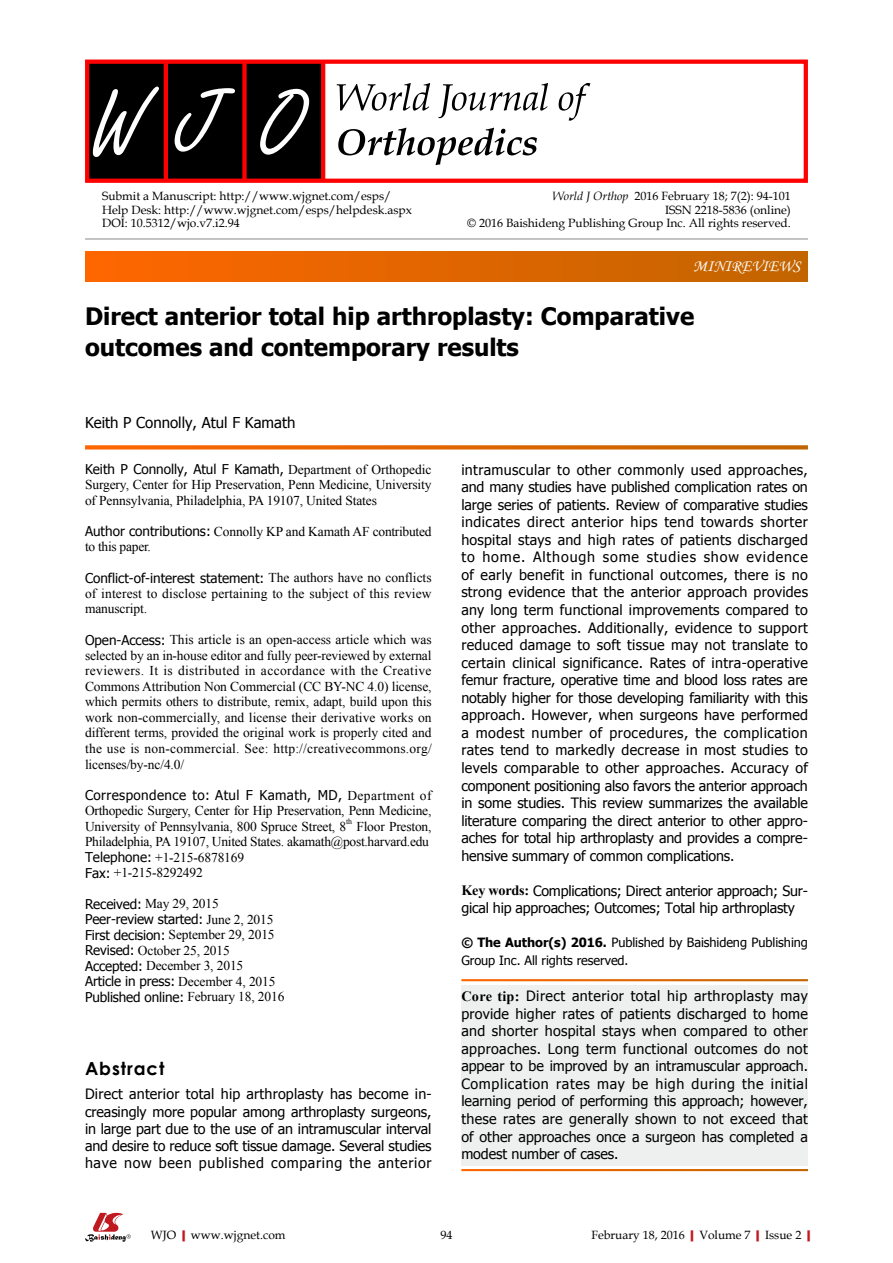
<style>
.page{position:relative;width:893px;height:1263px;background:#fff}
.page>*{position:absolute;margin:0;border:0;box-sizing:border-box;transform-origin:0 0}
.t1{font:700 24px/31.5px "Tahoma";color:#000}
.t2{font:700 18px "Century Gothic";letter-spacing:.05em;color:#000}
.t3{font:16.5px "Monotype Corsiva";color:#fff}
.t4{font:15px "Tahoma";color:#000}
.t5{font:14.25px/17.5px "Tahoma";letter-spacing:-.01em;color:#000;text-align:justify}
.t6{font:13.5px/15.6px "Times New Roman";letter-spacing:-.01em;color:#000;text-align:justify}
.t7{font:12.75px/17.5px "Tahoma";letter-spacing:-.005em;color:#000}
.t8{font:12px/13.5px "Book Antiqua";color:#000}
.t9{font:7.8px "Times New Roman";color:#000}
.s1{font-style:italic}
.s2{font-family:"Tahoma"}
.s3{font-family:"Times New Roman";font-weight:700}
.s4{font-weight:700}
.s5{font-weight:700;color:#c01920}
</style>
<div class="page">
<div style="left:461px;top:985px;width:347px;height:180px;background:#eeefef"></div>
<div style="left:85px;top:252px;width:723px;height:29px;background:linear-gradient(to right,#f60,#c16500)"></div>
<hr style="left:85px;top:239px;width:723px;height:1px;background:#898989">
<svg style="left:85px;top:445px;width:723px;height:4px;background:#e26f11"></svg>
<svg style="left:85px;top:1213px;width:46px;height:29px"></svg>
<div style="left:87px;top:61px;width:236px;height:121px;background:#000"></div>
<hr style="left:164px;top:61px;width:4px;height:121px;background:#f00">
<div style="left:242px;top:61px;width:5px;height:121px;background:#f00"></div>
<hr style="left:321px;top:61px;width:4px;height:121px;background:#f00">
<div style="left:85px;top:60px;width:723px;height:123px;border:4px solid #f00"></div>
<svg style="left:260px;top:89px;width:49px;height:66px"></svg>
<svg style="left:175px;top:88px;width:60px;height:64px"></svg>
<svg style="left:93px;top:87px;width:66px;height:70px"></svg>
<svg style="left:337px;top:83px;width:253px;height:38px"></svg>
<svg style="left:338px;top:128px;width:199px;height:37px"></svg>
<p class="t8" style="left:102px;top:189px;width:311px">Submit a Manuscript: http://www.wjgnet.com/esps/<br>Help Desk: http://www.wjgnet.com/esps/helpdesk.aspx<br>DOI: 10.5312/wjo.v7.i2.94</p>
<p class="t8" style="left:467px;top:189px;width:325px;text-align:right"><span class="s1">World J Orthop</span> 2016 February 18; 7(2): 94-101<br>ISSN 2218-5836 (online)<br>© 2016 Baishideng Publishing Group Inc. All rights reserved.</p>
<p class="t3" style="left:693px;top:256px;width:109px">MINIREVIEWS</p>
<p class="t1" style="left:85px;top:299px;width:611px">Direct anterior total hip arthroplasty: Comparative outcomes and contemporary results</p>
<p class="t4" style="left:85px;top:413px;width:212px">Keith P Connolly, Atul F Kamath</p>
<p class="t6" style="left:85px;top:462px;width:348px"><span class="s2">Keith P Connolly, Atul F Kamath,</span> Department of Orthopedic Surgery, Center for Hip Preservation, Penn Medicine, University of Pennsylvania, Philadelphia, PA 19107, United States</p>
<p class="t6" style="left:85px;top:523px;width:348px"><span class="s2">Author contributions:</span> Connolly KP and Kamath AF contributed to this paper.</p>
<p class="t6" style="left:85px;top:570px;width:348px"><span class="s2">Conflict-of-interest statement:</span> The authors have no conflicts of interest to disclose pertaining to the subject of this review manuscript.</p>
<p class="t6" style="left:85px;top:632px;width:348px"><span class="s2">Open-Access:</span> This article is an open-access article which was selected by an in-house editor and fully peer-reviewed by external reviewers. It is distributed in accordance with the Creative Commons Attribution Non Commercial (CC BY-NC 4.0) license, which permits others to distribute, remix, adapt, build upon this work non-commercially, and license their derivative works on different terms, provided the original work is properly cited and the use is non-commercial. See: http://creativecommons.org/ licenses/by-nc/4.0/</p>
<p class="t6" style="left:85px;top:788px;width:348px"><span class="s2">Correspondence to: Atul F Kamath, MD,</span> Department of Orthopedic Surgery, Center for Hip Preservation, Penn Medicine, University of Pennsylvania, 800 Spruce Street, 8</p>
<p class="t9" style="left:346px;top:816px;width:8px">th</p>
<p class="t6" style="left:85px;top:818px;width:348px;text-align:left;text-indent:271px">Floor Preston, Philadelphia, PA 19107, United States. akamath@post.harvard.edu <span class="s2">Telephone:</span> +1-215-6878169<br><span class="s2">Fax:</span> +1-215-8292492</p>
<p class="t6" style="left:85px;top:896px;width:201px;text-align:left"><span class="s2">Received:</span> May 29, 2015<br><span class="s2">Peer-review started:</span> June 2, 2015<br><span class="s2">First decision:</span> September 29, 2015<br><span class="s2">Revised:</span> October 25, 2015<br><span class="s2">Accepted:</span> December 3, 2015<br><span class="s2">Article in press:</span> December 4, 2015<br><span class="s2">Published online:</span> February 18, 2016</p>
<p class="t2" style="left:85px;top:1055px;width:81px">Abstract</p>
<p class="t5" style="left:85px;top:1085px;width:348px">Direct anterior total hip arthroplasty has become in&shy;creasingly more popular among arthroplasty surgeons, in large part due to the use of an intramuscular interval and desire to reduce soft tissue damage. Several studies have now been published comparing the anterior</p>
<p class="t5" style="left:461px;top:460px;width:348px">intramuscular to other commonly used approaches, and many studies have published complication rates on large series of patients. Review of comparative studies indicates direct anterior hips tend towards shorter hospital stays and high rates of patients discharged to home. Although some studies show evidence of early benefit in functional outcomes, there is no strong evidence that the anterior approach provides any long term functional improvements compared to other approaches. Additionally, evidence to support reduced damage to soft tissue may not translate to certain clinical significance. Rates of intra-operative femur fracture, operative time and blood loss rates are notably higher for those developing familiarity with this approach. However, when surgeons have performed a modest number of procedures, the complication rates tend to markedly decrease in most studies to levels comparable to other approaches. Accuracy of component positioning also favors the anterior approach in some studies. This review summarizes the available literature comparing the direct anterior to other appro&shy;aches for total hip arthroplasty and provides a compre&shy;hensive summary of common complications.</p>
<p class="t5" style="left:461px;top:881px;width:347px"><span class="s3">Key words:</span> Complications; Direct anterior approach; Sur&shy;gical hip approaches; Outcomes; Total hip arthroplasty</p>
<p class="t7" style="left:461px;top:933px;width:348px"><span class="s4">© The Author(s) 2016.</span> Published by Baishideng Publishing<br>Group Inc. All rights reserved.</p>
<p class="t5" style="left:461px;top:986px;width:348px"><span class="s3">Core tip:</span> Direct anterior total hip arthroplasty may provide higher rates of patients discharged to home and shorter hospital stays when compared to other approaches. Long term functional outcomes do not appear to be improved by an intramuscular approach.<br>Complication rates may be high during the initial learning period of performing this approach; however, these rates are generally shown to not exceed that of other approaches once a surgeon has completed a modest number of cases.</p>
<p class="t8" style="left:151px;top:1227px;width:136px">WJO<span class="s5">|</span>www.wjgnet.com</p>
<p class="t8" style="left:440px;top:1227px;width:13px">94</p>
<p class="t8" style="left:591px;top:1227px;width:226px">February 18, 2016<span class="s5">|</span>Volume 7<span class="s5">|</span>Issue 2<span class="s5">|</span></p>
</div>
